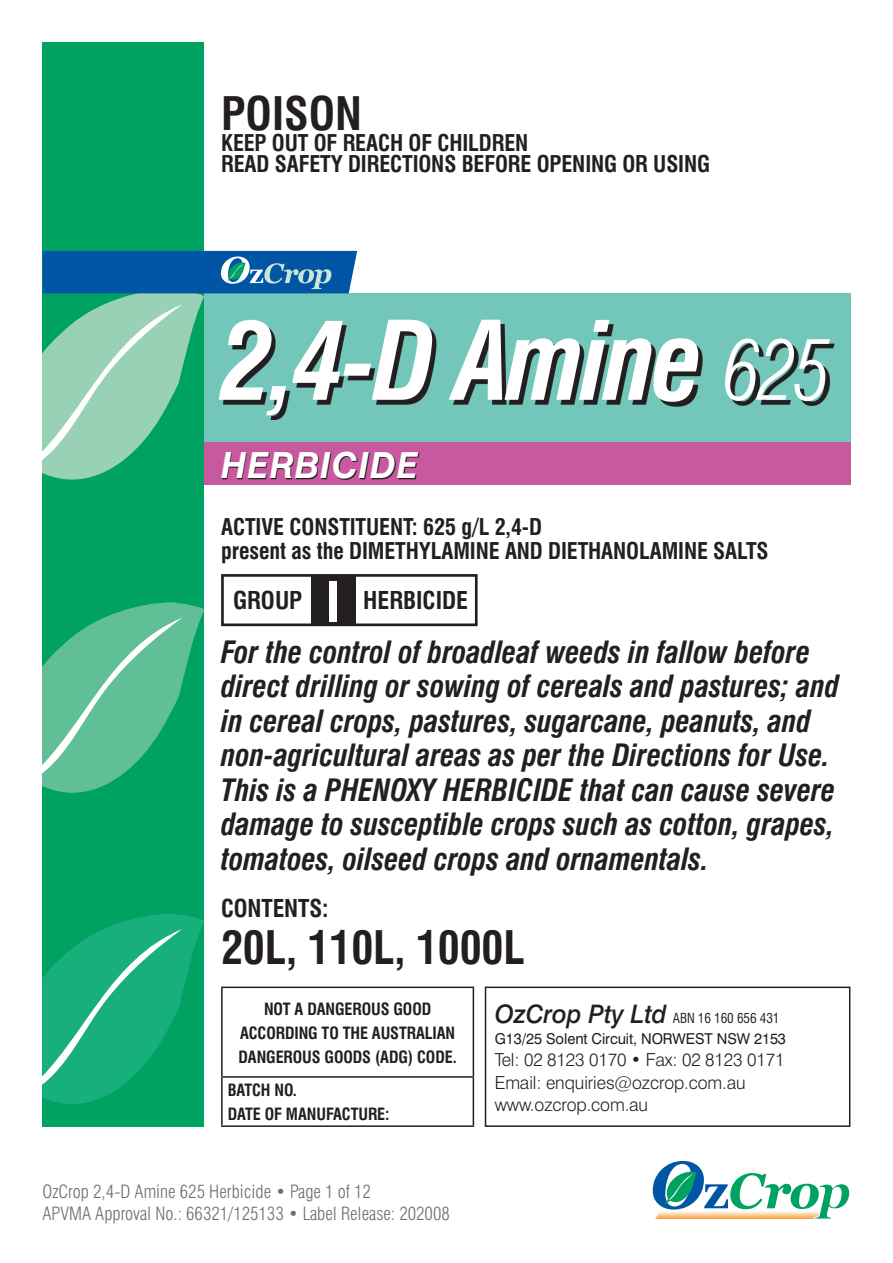
<style>
.page{position:relative;width:893px;height:1263px;background:#fff}
.page>*{position:absolute;margin:0;border:0;box-sizing:border-box;transform-origin:0 0}
.t1{font:italic 700 condensed 106.5px "Swiss 721 BT";letter-spacing:-.03em;color:#fff}
.t2{font:700 condensed 53.25px "Swiss 721 BT";color:#fff}
.t3{font:700 condensed 45px "Swiss 721 BT";letter-spacing:-.005em;color:#231f20}
.t4{font:italic 700 36px "Swiss 721 BT";letter-spacing:.02em;color:#fff}
.t5{font:italic 700 condensed 30px/34.5px "Swiss 721 BT";letter-spacing:-.005em;color:#231f20}
.t6{font:700 condensed 24px "Swiss 721 BT";color:#231f20}
.t7{font:700 condensed 22.5px/21px "Swiss 721 BT";letter-spacing:-.005em;color:#231f20}
.t8{font:300 condensed 18px/22.5px "Swiss 721 BT";color:#6c6d70}
.t9{font:300 18px/22.5px "Swiss 721 BT";letter-spacing:-.005em;color:#231f20}
.t10{font:700 condensed 16.5px/24px "Swiss 721 BT";letter-spacing:-.005em;color:#231f20;text-align:center}
.t11{font:15px "Swiss 721 BT";letter-spacing:-.005em;color:#231f20}
.t12{font:condensed 13.5px "Swiss 721 BT";letter-spacing:-.005em;color:#231f20}
.s1{font-weight:300;font-size:82.5px}
.s2{font-weight:500;font-style:italic;font-stretch:normal;font-size:25.5px}
</style>
<div class="page">
<svg style="left:653px;top:1161px;width:197px;height:58px"></svg>
<div style="left:43px;top:43px;width:161px;height:1084px;background:#00a261"></div>
<svg style="left:43px;top:602px;width:161px;height:191px"></svg>
<svg style="left:43px;top:914px;width:161px;height:190px"></svg>
<div style="left:204px;top:293px;width:646px;height:149px;background:#73c7ba"></div>
<div style="left:204px;top:442px;width:646px;height:43px;background:#c859a1"></div>
<svg style="left:357px;top:452px;width:62px;height:27px"></svg>
<svg style="left:357px;top:324px;width:477px;height:83px"></svg>
<div style="left:221px;top:574px;width:257px;height:52px;border:3px solid #231f20"></div>
<div style="left:311px;top:575px;width:44px;height:49px;background:#231f20"></div>
<div style="left:485px;top:986px;width:365px;height:141px;border:2px solid #231f20"></div>
<svg style="left:43px;top:251px;width:314px;height:229px"></svg>
<hr style="left:221px;top:986px;width:253px;height:2px;background:#231f20">
<hr style="left:221px;top:988px;width:2px;height:88px;background:#231f20">
<hr style="left:473px;top:988px;width:1px;height:88px;background:#231f20">
<hr style="left:221px;top:1076px;width:253px;height:2px;background:#231f20">
<hr style="left:221px;top:1078px;width:2px;height:47px;background:#231f20">
<hr style="left:473px;top:1078px;width:1px;height:47px;background:#231f20">
<hr style="left:221px;top:1125px;width:253px;height:2px;background:#231f20">
<h3 class="t3" style="left:221px;top:86px;width:142px">POISON</h3>
<p class="t7" style="left:221px;top:132px;width:490px">KEEP OUT OF REACH OF CHILDREN<br>READ SAFETY DIRECTIONS BEFORE OPENING OR USING</p>
<h1 class="t1" style="left:221px;top:297px;width:612px">2,4-D Amine <span class="s1">625</span></h1>
<p class="t4" style="left:221px;top:443px;width:199px">HERBICIDE</p>
<p class="t7" style="left:221px;top:514px;width:549px;line-height:24px">ACTIVE CONSTITUENT: 625 g/L 2,4-D<br>present as the DIMETHYLAMINE AND DIETHANOLAMINE SALTS</p>
<h2 class="t2" style="left:326px;top:570px;width:16px">I</h2>
<p class="t6" style="left:233px;top:586px;width:71px">GROUP</p>
<p class="t6" style="left:363px;top:586px;width:106px">HERBICIDE</p>
<p class="t5" style="left:221px;top:635px;width:620px">For the control of broadleaf weeds in fallow before direct drilling or sowing of cereals and pastures; and in cereal crops, pastures, sugarcane, peanuts, and non-agricultural areas as per the Directions for Use.<br>This is a PHENOXY HERBICIDE that can cause severe damage to susceptible crops such as cotton, grapes, tomatoes, oilseed crops and ornamentals.</p>
<p class="t6" style="left:221px;top:894px;width:109px">CONTENTS:</p>
<h3 class="t3" style="left:221px;top:920px;width:305px">20L, 110L, 1000L</h3>
<p class="t10" style="left:239px;top:997px;width:220px">NOT A DANGEROUS GOOD<br>ACCORDING TO THE AUSTRALIAN<br>DANGEROUS GOODS (ADG) CODE.</p>
<p class="t10" style="left:228px;top:1078px;width:163px;text-align:left">BATCH NO.<br>DATE OF MANUFACTURE:</p>
<p class="t8" style="left:43px;top:1180px;width:409px">OzCrop 2,4-D Amine 625 Herbicide • Page 1 of 12<br>APVMA Approval No.: 66321/125133 • Label Release: 202008</p>
<p class="t12" style="left:495px;top:1010px;width:286px"><span class="s2">OzCrop Pty Ltd</span> ABN 16 160 656 431</p>
<p class="t11" style="left:495px;top:1029px;width:293px">G13/25 Solent Circuit, NORWEST NSW 2153</p>
<p class="t9" style="left:495px;top:1048px;width:291px">Tel: 02 8123 0170 • Fax: 02 8123 0171<br>Email: enquiries@ozcrop.com.au www.ozcrop.com.au</p>
</div>
